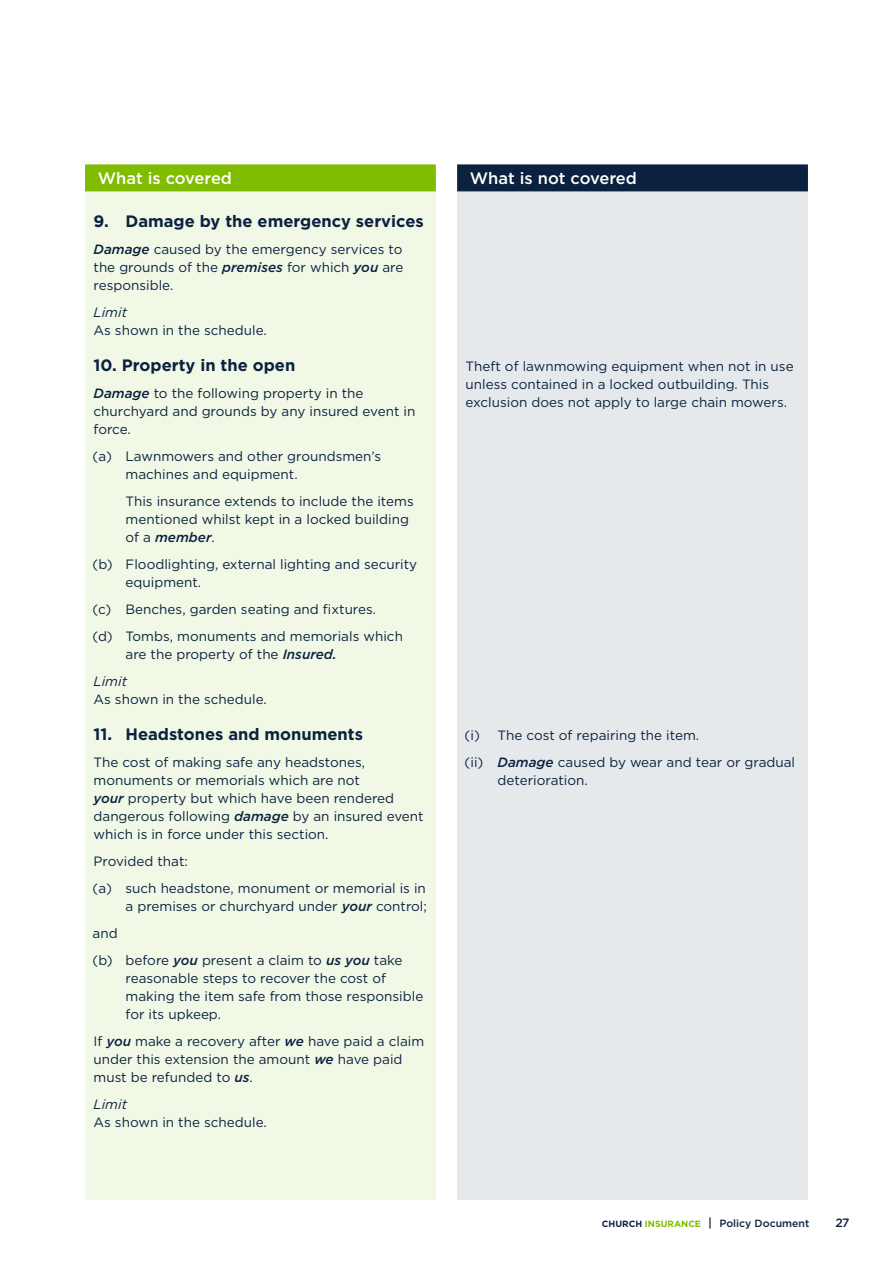
<style>
.page{position:relative;width:893px;height:1263px;background:#fff}
.page>*{position:absolute;margin:0;border:0;box-sizing:border-box;transform-origin:0 0}
.t1{font:700 16.5px "Gotham HTF";color:#0a2240}
.t2{font:500 16.5px "Gotham HTF";color:#fff}
.t3{font:13.5px/18px "Gotham HTF";color:#0a2240}
.t4{font:italic 13.5px "Gotham HTF";color:#0a2240}
.t5{font:500 12px "Gotham HTF";color:#0a2240}
.t6{font:500 10.5px "Gotham HTF";color:#0a2240}
.s1{font-weight:500;font-style:italic}
.s2{font-style:italic}
.s3{font-weight:700;font-size:9px}
.s4{font-weight:700;font-size:9px;color:#80bc00}
.s5{font-size:12px}
</style>
<div class="page">
<div style="left:85px;top:170px;width:351px;height:1029px;background:#f2f8e6"></div>
<div style="left:457px;top:170px;width:351px;height:1029px;background:#e6e9ec"></div>
<div style="left:85px;top:164px;width:351px;height:27px;background:#80bc00"></div>
<div style="left:457px;top:164px;width:351px;height:27px;background:#0a2240"></div>
<p class="t2" style="left:98px;top:169px;width:136px">What is covered</p>
<p class="t2" style="left:470px;top:169px;width:169px">What is not covered</p>
<p class="t1" style="left:94px;top:211px;width:332px">9. Damage by the emergency services</p>
<p class="t3" style="left:94px;top:240px;width:311px;text-align:justify"><span class="s1">Damage</span> caused by the emergency services to the grounds of the <span class="s1">premises</span> for which <span class="s1">you</span> are responsible.</p>
<p class="t4" style="left:94px;top:304px;width:35px">Limit</p>
<p class="t3" style="left:94px;top:321px;width:175px">As shown in the schedule.</p>
<p class="t1" style="left:94px;top:355px;width:203px">10. Property in the open</p>
<p class="t3" style="left:94px;top:384px;width:323px"><span class="s1">Damage</span> to the following property in the churchyard and grounds by any insured event in force.</p>
<p class="t3" style="left:126px;top:447px;width:257px;text-indent:-33px">(a) Lawnmowers and other groundsmen’s machines and equipment.</p>
<p class="t3" style="left:126px;top:492px;width:290px">This insurance extends to include the items mentioned whilst kept in a locked building of a <span class="s1">member</span>.</p>
<p class="t3" style="left:126px;top:555px;width:293px;text-indent:-33px">(b) Floodlighting, external lighting and security equipment.</p>
<p class="t3" style="left:93px;top:595px;width:312px;line-height:27px">(c) Benches, garden seating and fxtures.<br>(d) Tombs, monuments and memorials which</p>
<p class="t3" style="left:94px;top:640px;width:245px;line-height:27px;text-indent:32px">are the property of the <span class="s1">Insured.<br></span><span class="s2">Limit</span></p>
<p class="t3" style="left:94px;top:690px;width:175px">As shown in the schedule.</p>
<p class="t1" style="left:94px;top:724px;width:271px">11. Headstones and monuments</p>
<p class="t3" style="left:94px;top:753px;width:332px">The cost of making safe any headstones, monuments or memorials which are not<br><span class="s1">your</span> property but which have been rendered dangerous following <span class="s1">damage</span> by an insured event which is in force under this section.</p>
<p class="t3" style="left:93px;top:847px;width:335px;line-height:27px">Provided that:<br>(a) such headstone, monument or memorial is in</p>
<p class="t3" style="left:126px;top:897px;width:303px">a premises or churchyard under <span class="s1">your</span> control;</p>
<p class="t3" style="left:93px;top:919px;width:311px;line-height:27px">and<br>(b) before <span class="s1">you</span> present a claim to <span class="s1">us you</span> take</p>
<p class="t3" style="left:126px;top:969px;width:299px">reasonable steps to recover the cost of making the item safe from those responsible for its upkeep.</p>
<p class="t3" style="left:94px;top:1032px;width:332px">If <span class="s1">you</span> make a recovery after <span class="s1">we</span> have paid a claim under this extension the amount <span class="s1">we</span> have paid must be refunded to <span class="s1">us</span>.</p>
<p class="t4" style="left:94px;top:1096px;width:35px">Limit</p>
<p class="t3" style="left:94px;top:1113px;width:175px">As shown in the schedule.</p>
<p class="t3" style="left:466px;top:357px;width:330px">Theft of lawnmowing equipment when not in use unless contained in a locked outbuilding. This exclusion does not apply to large chain mowers.</p>
<p class="t3" style="left:465px;top:721px;width:332px;line-height:27px">(i) The cost of repairing the item.<br>(ii) <span class="s1">Damage</span> caused by wear and tear or gradual</p>
<p class="t3" style="left:498px;top:771px;width:92px">deterioration.</p>
<p class="t6" style="left:602px;top:1218px;width:209px"><span class="s3">CHURCH</span> <span class="s4">INSURANCE</span> <span class="s5">|</span> Policy Document</p>
<p class="t5" style="left:835px;top:1216px;width:15px">27</p>
</div>
